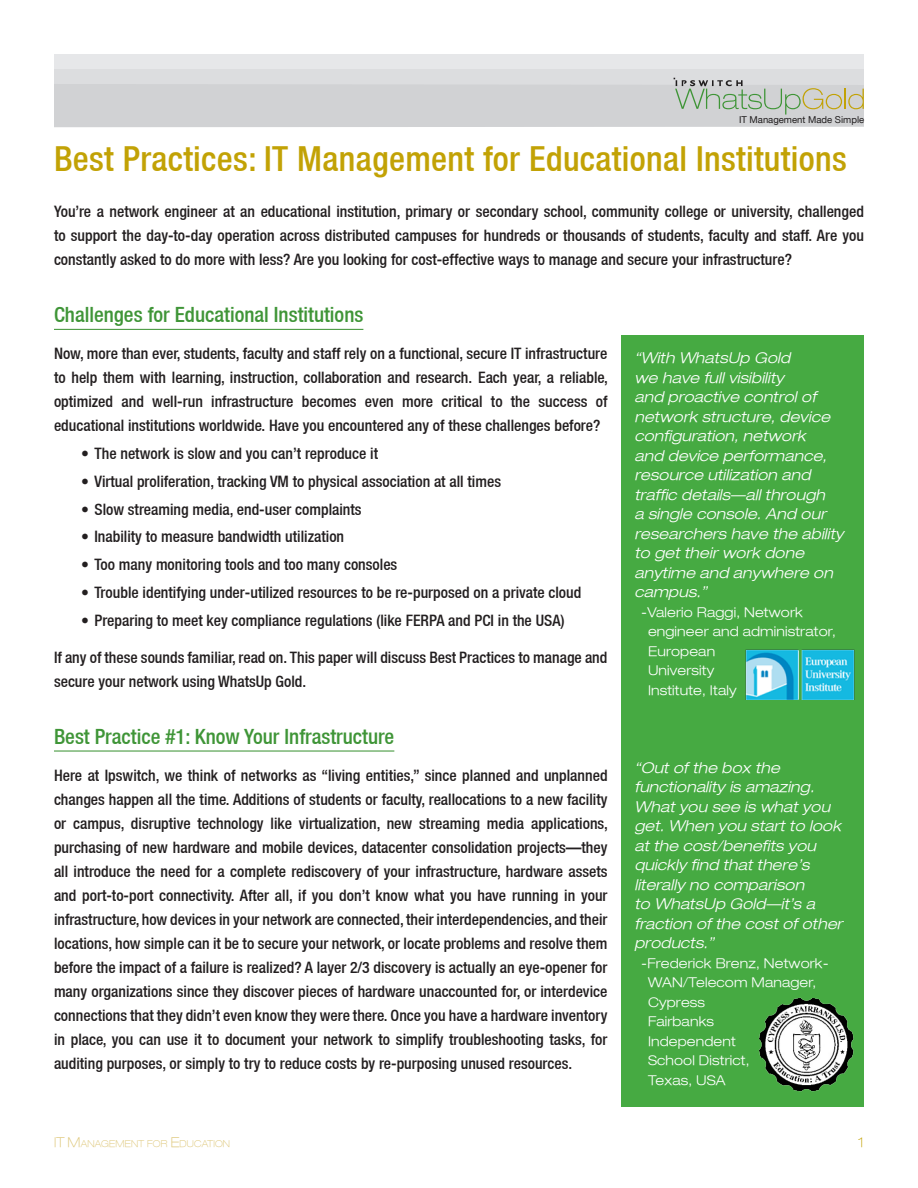
<style>
.page{position:relative;width:918px;height:1188px;background:#fff}
.page>*{position:absolute;margin:0;border:0;box-sizing:border-box;transform-origin:0 0}
.Title_Main{font:500 condensed 34.5px "Helvetica Neue LT";letter-spacing:.01em;color:#c2a205}
.Section_Head{font:500 condensed 21px "Helvetica Neue LT";color:#3f9537}
.Body{font:500 condensed 15.75px/24px "Helvetica Neue LT";color:#231f20;text-align:justify}
.Bullets{font:500 condensed 15.75px "Helvetica Neue LT";color:#231f20}
.Title_Main-2{font:italic 300 expanded 15px/19.5px "Helvetica Neue LT";letter-spacing:.01em;color:#fff}
.Title_Main-3{font:300 expanded 13.5px/19.5px "Helvetica Neue LT";letter-spacing:.01em;color:#fff}
.t1{font:100 expanded 13.5px "Helvetica Neue LT";color:#c2a205}
.Title_Main-4{font:100 expanded 9.45px "Helvetica Neue LT";letter-spacing:.015em;color:#dbc26e}
.t2{font:9.45px "Helvetica Neue LT";color:#201d1e}
.s1{font-size:13.5px}
</style>
<div class="page">
<div style="left:54px;top:54px;width:810px;height:42px;background:#e6e7e9"></div>
<div style="left:54px;top:69px;width:810px;height:42px;background:#dcdddf"></div>
<svg style="left:54px;top:78px;width:810px;height:49px"></svg>
<hr style="left:54px;top:329px;width:309px;height:1px;background:#3f9537">
<hr style="left:54px;top:751px;width:340px;height:1px;background:#3f9537">
<div style="left:621px;top:336px;width:243px;height:771px;background:#46aa42"></div>
<img style="left:745px;top:649px;width:110px;height:51px">
<img style="left:759px;top:998px;width:95px;height:94px">
<p class="t2" style="left:739px;top:114px;width:127px">IT Management Made Simple</p>
<p class="Title_Main" style="left:54px;top:138px;width:794px">Best Practices: IT Management for Educational Institutions</p>
<p class="Body" style="left:54px;top:200px;width:812px">You’re a network engineer at an educational institution, primary or secondary school, community college or university, challenged to support the day-to-day operation across distributed campuses for hundreds or thousands of students, faculty and staff. Are you constantly asked to do more with less? Are you looking for cost-effective ways to manage and secure your infrastructure?</p>
<p class="Section_Head" style="left:54px;top:302px;width:311px">Challenges for Educational Institutions</p>
<p class="Body" style="left:54px;top:342px;width:555px">Now, more than ever, students, faculty and staff rely on a functional, secure IT infrastructure to help them with learning, instruction, collaboration and research. Each year, a reliable, optimized and well-run infrastructure becomes even more critical to the success of educational institutions worldwide. Have you encountered any of these challenges before?</p>
<p class="Bullets" style="left:81px;top:444px;width:299px">• The network is slow and you can’t reproduce it</p>
<p class="Bullets" style="left:81px;top:472px;width:422px">• Virtual proliferation, tracking VM to physical association at all times</p>
<p class="Bullets" style="left:81px;top:500px;width:282px">• Slow streaming media, end-user complaints</p>
<p class="Bullets" style="left:81px;top:527px;width:265px">• Inability to measure bandwidth utilization</p>
<p class="Bullets" style="left:81px;top:555px;width:318px">• Too many monitoring tools and too many consoles</p>
<p class="Bullets" style="left:81px;top:583px;width:502px">• Trouble identifying under-utilized resources to be re-purposed on a private cloud</p>
<p class="Bullets" style="left:81px;top:611px;width:485px">• Preparing to meet key compliance regulations (like FERPA and PCI in the USA)</p>
<p class="Body" style="left:54px;top:645px;width:555px">If any of these sounds familiar, read on. This paper will discuss Best Practices to manage and secure your network using WhatsUp Gold.</p>
<p class="Section_Head" style="left:54px;top:724px;width:342px">Best Practice #1: Know Your Infrastructure</p>
<p class="Body" style="left:54px;top:763px;width:556px">Here at Ipswitch, we think of networks as “living entities,” since planned and unplanned changes happen all the time. Additions of students or faculty, reallocations to a new facility or campus, disruptive technology like virtualization, new streaming media applications, purchasing of new hardware and mobile devices, datacenter consolidation projects—they all introduce the need for a complete rediscovery of your infrastructure, hardware assets and port-to-port connectivity. After all, if you don’t know what you have running in your infrastructure, how devices in your network are connected, their interdependencies, and their locations, how simple can it be to secure your network, or locate problems and resolve them before the impact of a failure is realized? A layer 2/3 discovery is actually an eye-opener for many organizations since they discover pieces of hardware unaccounted for, or interdevice connections that they didn’t even know they were there. Once you have a hardware inventory in place, you can use it to document your network to simplify troubleshooting tasks, for auditing purposes, or simply to try to reduce costs by re-purposing unused resources.</p>
<p class="Title_Main-2" style="left:634px;top:348px;width:211px">“With WhatsUp Gold<br>we have full visibility<br>and proactive control of network structure, device configuration, network<br>and device performance, resource utilization and traffic details—all through<br>a single console. And our researchers have the ability to get their work done anytime and anywhere on campus.”</p>
<p class="Title_Main-3" style="left:648px;top:602px;width:189px;text-indent:-7px">-Valerio Raggi, Network engineer and administrator,<br>European<br>University<br>Institute, Italy</p>
<p class="Title_Main-2" style="left:634px;top:758px;width:209px">“Out of the box the functionality is amazing.<br>What you see is what you get. When you start to look at the cost/benefits you quickly find that there’s literally no comparison<br>to WhatsUp Gold—it’s a fraction of the cost of other products.”</p>
<p class="Title_Main-3" style="left:648px;top:953px;width:182px;text-indent:-7px">-Frederick Brenz, Network-<br>WAN/Telecom Manager,<br>Cypress<br>Fairbanks<br>Independent<br>School District,<br>Texas, USA</p>
<p class="Title_Main-4" style="left:54px;top:1138px;width:178px"><span class="s1">IT M</span>ANAGEMENT FOR <span class="s1">E</span>DUCATION</p>
<p class="t1" style="left:858px;top:1134px;width:7px">1</p>
</div>
